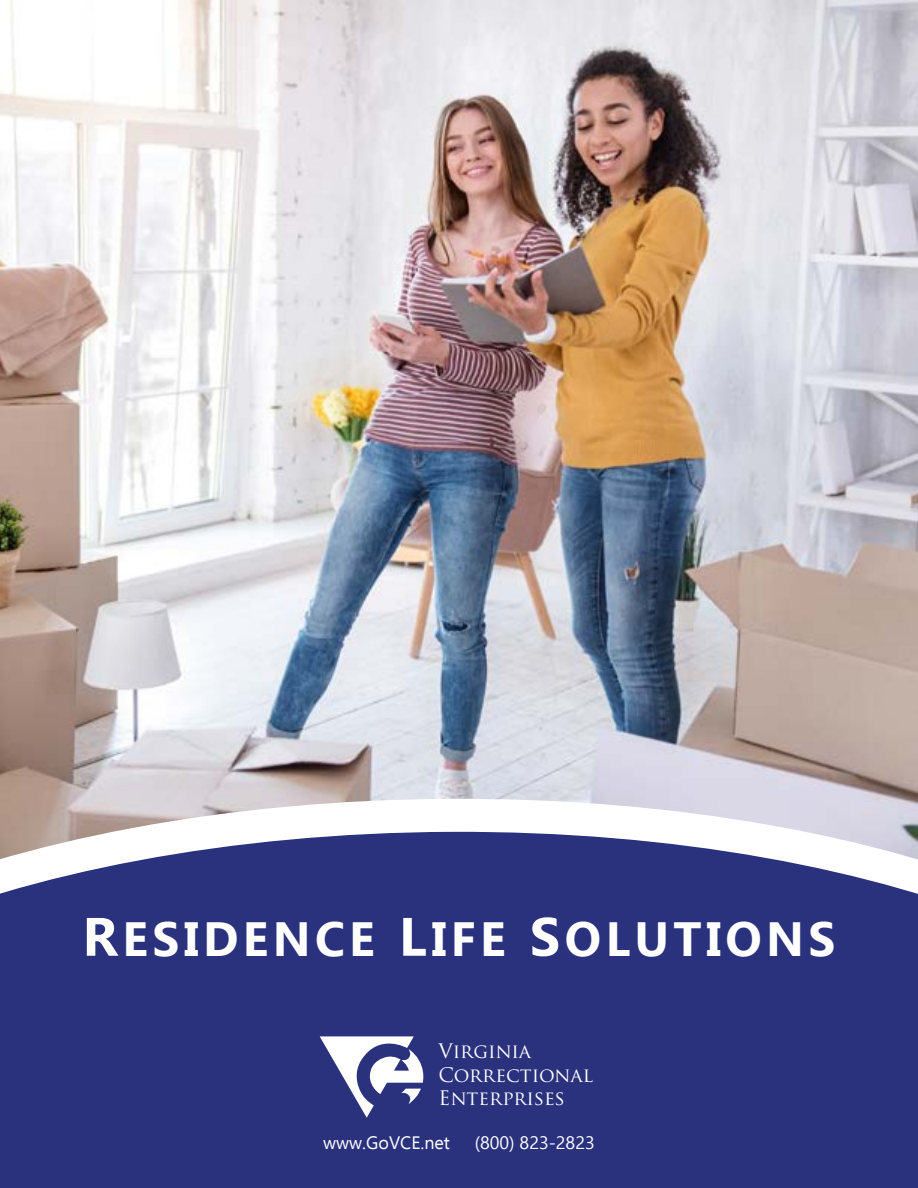
<style>
.page{position:relative;width:918px;height:1188px;background:#fff}
.page>*{position:absolute;margin:0;border:0;box-sizing:border-box;transform-origin:0 0}
.t1{font:700 48px "Ebrima";letter-spacing:.09em;color:#fff}
.t2{font:19.5px/23.4px "Trajan Pro";color:#fff}
.t3{font:18px "Ebrima";color:#fff}
.s1{font-size:54px}
</style>
<div class="page">
<img style="left:0;top:0;width:918px;height:784px">
<svg style="left:0;top:784px;width:918px;height:404px;background:#4a4f8e"></svg>
<svg style="left:320px;top:1036px;width:103px;height:82px"></svg>
<h1 class="t1" style="left:83px;top:903px;width:754px"><span class="s1">R</span>ESIDENCE <span class="s1">L</span>IFE <span class="s1">S</span>OLUTIONS</h1>
<p class="t2" style="left:438px;top:1039px;width:156px">Virginia<br>Correctional<br>Enterprises</p>
<p class="t3" style="left:323px;top:1130px;width:128px">www.GoVCE.net</p>
<p class="t3" style="left:475px;top:1130px;width:122px">(800) 823-2823</p>
</div>
